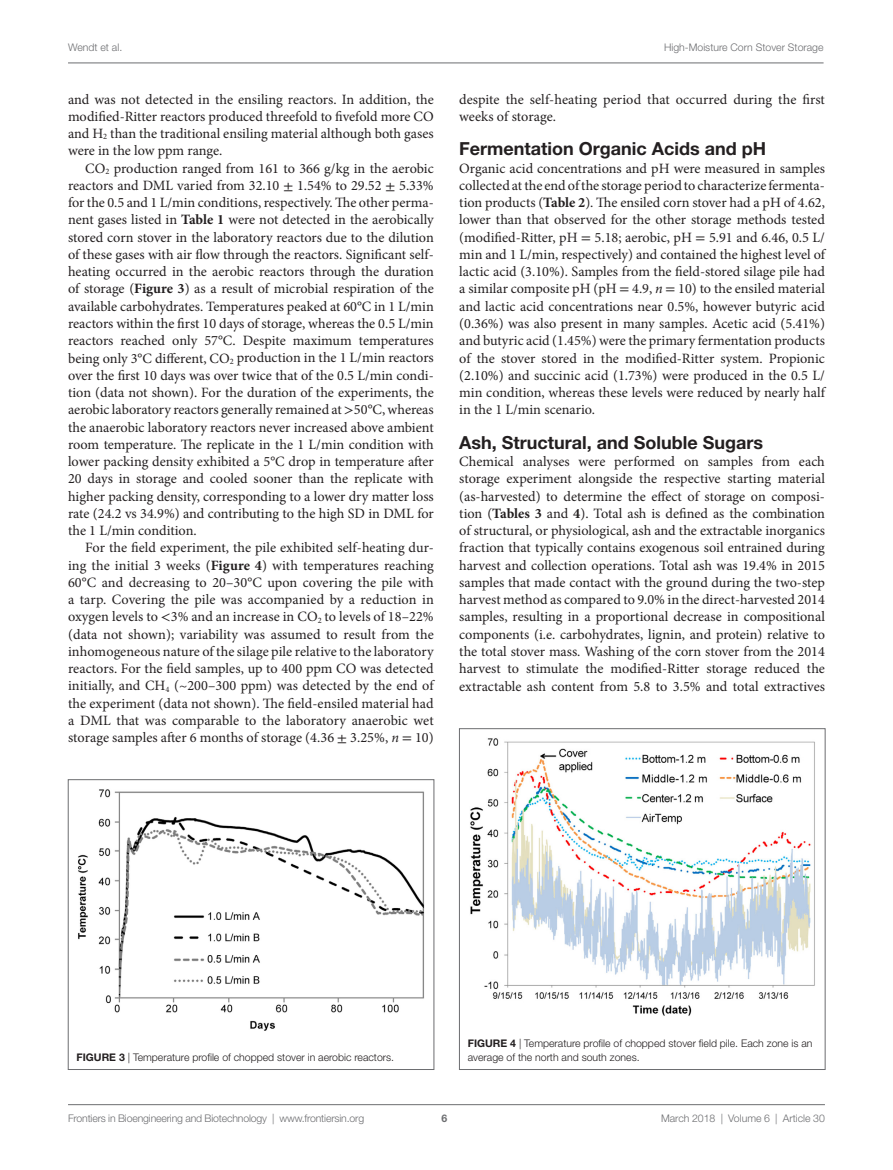
<style>
.page{position:relative;width:893px;height:1170px;background:#fff}
.page>*{position:absolute;margin:0;border:0;box-sizing:border-box;transform-origin:0 0}
.t1{font:700 18px "Helvetica Neue LT Std";color:#231f20}
.t2{font:14.25px/17.2px "Minion Pro";color:#231f20;text-align:justify}
.t3{font:300 10.5px "Helvetica Neue LT Std";color:#231f20}
.t4{font:300 10.5px "Helvetica Neue LT Std";letter-spacing:-.015em;color:#6c6d70}
.t5{font:700 10.5px "Helvetica Neue LT Std";color:#6c6d70}
.s1{font-family:"STIX General"}
.s2{font-weight:700}
.s3{font-style:italic}
</style>
<div class="page">
<img style="left:470px;top:738px;width:345px;height:278px">
<div style="left:459px;top:728px;width:366px;height:341px;border:1px solid #6c6d70"></div>
<img style="left:78px;top:789px;width:346px;height:241px">
<div style="left:68px;top:779px;width:366px;height:290px;border:1px solid #6c6d70"></div>
<hr style="left:68px;top:63px;width:756px;height:1px;background:#6c6d70">
<hr style="left:68px;top:1104px;width:757px;height:1px;background:#6c6d70">
<p class="t4" style="left:68px;top:41px;width:56px">Wendt et al.</p>
<p class="t4" style="left:664px;top:41px;width:161px">High-Moisture Corn Stover Storage</p>
<p class="t2" style="left:68px;top:90px;width:367px">and was not detected in the ensiling reactors. In addition, the modified-Ritter reactors produced threefold to fivefold more CO and H<sub>2</sub> than the traditional ensiling material although both gases were in the low ppm range.</p>
<p class="t2" style="left:68px;top:159px;width:367px;text-indent:17px">CO<sub>2</sub> production ranged from 161 to 366 g/kg in the aerobic reactors and DML varied from 32.10 <span class="s1">±</span> 1.54% to 29.52 <span class="s1">±</span> 5.33% for the 0.5 and 1 L/min conditions, respectively. The other perma&shy;nent gases listed in <span class="s2">Table 1</span> were not detected in the aerobically stored corn stover in the laboratory reactors due to the dilution of these gases with air flow through the reactors. Significant self&shy;heating occurred in the aerobic reactors through the duration of storage (<span class="s2">Figure 3</span>) as a result of microbial respiration of the available carbohydrates. Temperatures peaked at 60°C in 1 L/min reactors within the first 10 days of storage, whereas the 0.5 L/min reactors reached only 57°C. Despite maximum temperatures being only 3°C different, CO<sub>2</sub> production in the 1 L/min reactors over the first 10 days was over twice that of the 0.5 L/min condi&shy;tion (data not shown). For the duration of the experiments, the aerobic laboratory reactors generally remained at <span class="s1">&gt;</span>50°C, whereas the anaerobic laboratory reactors never increased above ambient room temperature. The replicate in the 1 L/min condition with lower packing density exhibited a 5°C drop in temperature after 20 days in storage and cooled sooner than the replicate with higher packing density, corresponding to a lower dry matter loss rate (24.2 vs 34.9%) and contributing to the high SD in DML for the 1 L/min condition.</p>
<p class="t2" style="left:68px;top:539px;width:367px;text-indent:17px">For the field experiment, the pile exhibited self-heating dur&shy;ing the initial 3 weeks (<span class="s2">Figure 4</span>) with temperatures reaching 60°C and decreasing to 20–30°C upon covering the pile with a tarp. Covering the pile was accompanied by a reduction in oxygen levels to <span class="s1">&lt;</span>3% and an increase in CO<sub>2</sub> to levels of 18–22% (data not shown); variability was assumed to result from the inhomogeneous nature of the silage pile relative to the laboratory reactors. For the field samples, up to 400 ppm CO was detected initially, and CH<sub>4</sub> (~200–300 ppm) was detected by the end of the experiment (data not shown). The field-ensiled material had a DML that was comparable to the laboratory anaerobic wet storage samples after 6 months of storage (4.36 <span class="s1">±</span> 3.25%, <span class="s3">n</span> <span class="s1">=</span> 10)</p>
<p class="t2" style="left:459px;top:90px;width:367px">despite the self-heating period that occurred during the first weeks of storage.</p>
<p class="t1" style="left:459px;top:138px;width:306px">Fermentation Organic Acids and pH</p>
<p class="t2" style="left:459px;top:159px;width:367px">Organic acid concentrations and pH were measured in samples collected at the end of the storage period to characterize fermenta&shy;tion products (<span class="s2">Table 2</span>). The ensiled corn stover had a pH of 4.62, lower than that observed for the other storage methods tested (modified-Ritter, pH <span class="s1">=</span> 5.18; aerobic, pH <span class="s1">=</span> 5.91 and 6.46, 0.5 L/ min and 1 L/min, respectively) and contained the highest level of lactic acid (3.10%). Samples from the field-stored silage pile had a similar composite pH (pH <span class="s1">=</span> 4.9, <span class="s3">n</span> <span class="s1">=</span> 10) to the ensiled material and lactic acid concentrations near 0.5%, however butyric acid (0.36%) was also present in many samples. Acetic acid (5.41%) and butyric acid (1.45%) were the primary fermentation products of the stover stored in the modified-Ritter system. Propionic (2.10%) and succinic acid (1.73%) were produced in the 0.5 L/ min condition, whereas these levels were reduced by nearly half in the 1 L/min scenario.</p>
<p class="t1" style="left:459px;top:431px;width:306px">Ash, Structural, and Soluble Sugars</p>
<p class="t2" style="left:459px;top:453px;width:367px">Chemical analyses were performed on samples from each storage experiment alongside the respective starting material (as-harvested) to determine the effect of storage on composi&shy;tion (<span class="s2">Tables 3</span> and <span class="s2">4</span>). Total ash is defined as the combination of structural, or physiological, ash and the extractable inorganics fraction that typically contains exogenous soil entrained during harvest and collection operations. Total ash was 19.4% in 2015 samples that made contact with the ground during the two-step harvest method as compared to 9.0% in the direct-harvested 2014 samples, resulting in a proportional decrease in compositional components (i.e. carbohydrates, lignin, and protein) relative to the total stover mass. Washing of the corn stover from the 2014 harvest to stimulate the modified-Ritter storage reduced the extractable ash content from 5.8 to 3.5% and total extractives</p>
<p class="t3" style="left:468px;top:1036px;width:346px"><span class="s2">FIG URE 4</span> | Temperature profile of chopped stover field pile. Each zone is an</p>
<p class="t3" style="left:77px;top:1050px;width:319px"><span class="s2">FIG URE 3</span> | Temperature profile of chopped stover in aerobic reactors.</p>
<p class="t3" style="left:468px;top:1050px;width:173px">average of the north and south zones.</p>
<p class="t4" style="left:68px;top:1111px;width:298px">Frontiers in Bioengineering and Biotechnology | www.frontiersin.org</p>
<p class="t4" style="left:661px;top:1111px;width:165px">March 2018 | Volume 6 | Article 30</p>
<p class="t5" style="left:441px;top:1111px;width:7px">6</p>
</div>
